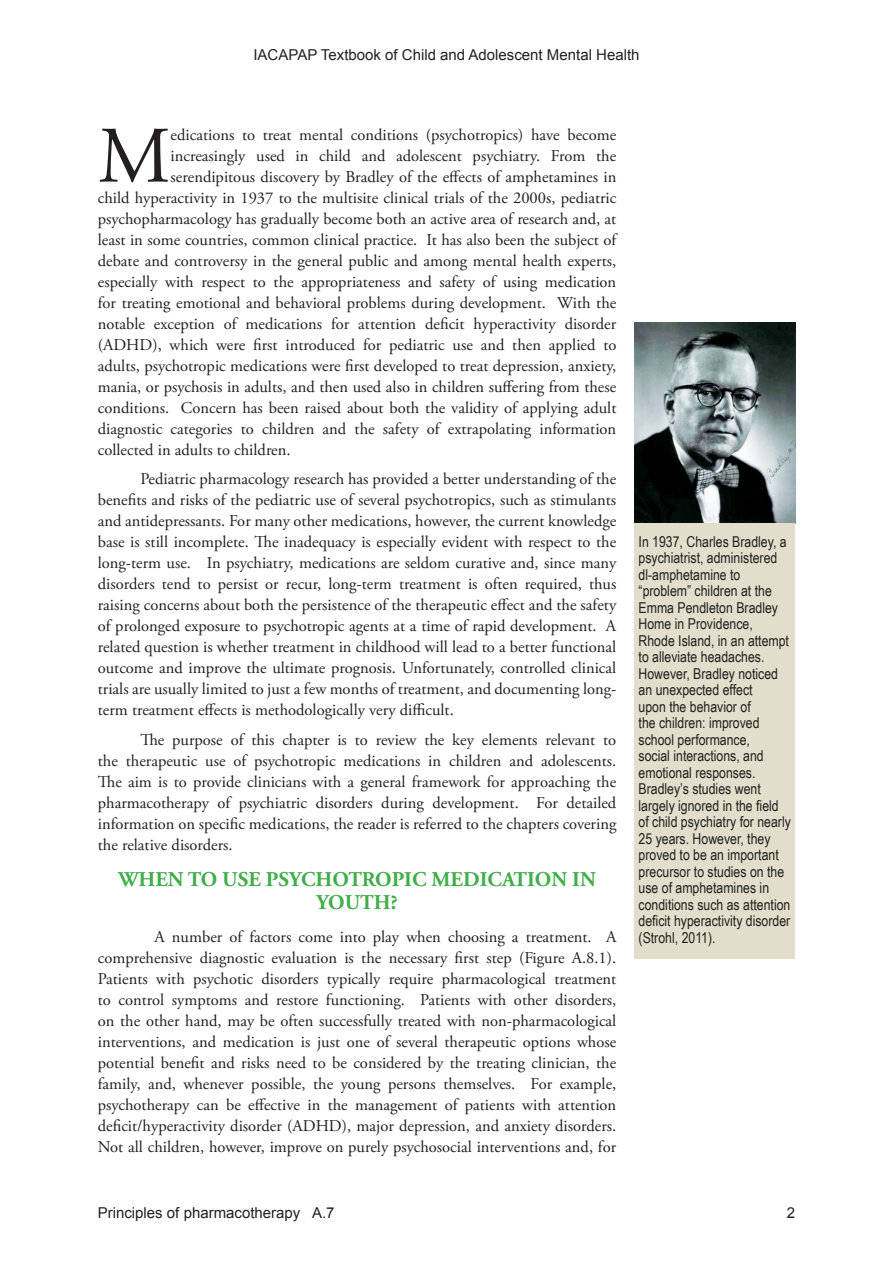
<style>
.page{position:relative;width:893px;height:1263px;background:#fff}
.page>*{position:absolute;margin:0;border:0;box-sizing:border-box;transform-origin:0 0}
.t1{font:79.8px "Adobe Garamond Pro";color:#231f20}
.t2{font:700 21px/23.1px "Adobe Garamond Pro";color:#40ae49;text-align:center}
.t3{font:16.5px/21px "Adobe Garamond Pro";color:#231f20;text-align:justify}
.t4{font:15px/16.5px "Arial Narrow";color:#231f20}
.t5{font:15px "Arial";color:#231f20}
</style>
<div class="page">
<img style="left:635px;top:323px;width:160px;height:201px">
<div style="left:634px;top:524px;width:161px;height:435px;background:#e3decc"></div>
<p class="t5" style="left:253px;top:45px;width:388px">IACAPAP Textbook of Child and Adolescent Mental Health</p>
<h1 class="t1" style="left:98px;top:108px;width:74px">M</h1>
<p class="t3" style="left:171px;top:124px;width:447px">edications to treat mental conditions (psychotropics) have become</p>
<p class="t3" style="left:171px;top:145px;width:447px">increasingly used in child and adolescent psychiatry. From the</p>
<p class="t3" style="left:171px;top:166px;width:447px">serendipitous discovery by Bradley of the effects of amphetamines in</p>
<p class="t3" style="left:98px;top:187px;width:520px">child hyperactivity in 1937 to the multisite clinical trials of the 2000s, pediatric</p>
<p class="t3" style="left:98px;top:208px;width:520px">psychopharmacology has gradually become both an active area of research and, at</p>
<p class="t3" style="left:98px;top:229px;width:520px">least in some countries, common clinical practice. It has also been the subject of</p>
<p class="t3" style="left:98px;top:250px;width:520px">debate and controversy in the general public and among mental health experts,</p>
<p class="t3" style="left:98px;top:271px;width:520px">especially with respect to the appropriateness and safety of using medication</p>
<p class="t3" style="left:98px;top:292px;width:520px">for treating emotional and behavioral problems during development. With the</p>
<p class="t3" style="left:98px;top:313px;width:520px">notable exception of medications for attention deficit hyperactivity disorder</p>
<p class="t3" style="left:98px;top:334px;width:520px">(ADHD), which were first introduced for pediatric use and then applied to</p>
<p class="t3" style="left:98px;top:355px;width:520px">adults, psychotropic medications were first developed to treat depression, anxiety,</p>
<p class="t3" style="left:98px;top:376px;width:520px">mania, or psychosis in adults, and then used also in children suffering from these</p>
<p class="t3" style="left:98px;top:397px;width:520px">conditions. Concern has been raised about both the validity of applying adult</p>
<p class="t3" style="left:98px;top:418px;width:520px">diagnostic categories to children and the safety of extrapolating information</p>
<p class="t3" style="left:98px;top:439px;width:194px">collected in adults to children.</p>
<p class="t3" style="left:98px;top:469px;width:520px;text-indent:43px">Pediatric pharmacology research has provided a better understanding of the benefits and risks of the pediatric use of several psychotropics, such as stimulants and antidepressants. For many other medications, however, the current knowledge base is still incomplete. The inadequacy is especially evident with respect to the long-term use. In psychiatry, medications are seldom curative and, since many disorders tend to persist or recur, long-term treatment is often required, thus raising concerns about both the persistence of the therapeutic effect and the safety of prolonged exposure to psychotropic agents at a time of rapid development. A related question is whether treatment in childhood will lead to a better functional outcome and improve the ultimate prognosis. Unfortunately, controlled clinical trials are usually limited to just a few months of treatment, and documenting long&shy;term treatment effects is methodologically very difficult.</p>
<p class="t3" style="left:98px;top:729px;width:520px;text-indent:43px">The purpose of this chapter is to review the key elements relevant to the therapeutic use of psychotropic medications in children and adolescents.<br>The aim is to provide clinicians with a general framework for approaching the pharmacotherapy of psychiatric disorders during development. For detailed information on specific medications, the reader is referred to the chapters covering the relative disorders.</p>
<p class="t2" style="left:118px;top:868px;width:479px">WHEN TO USE PSYCHOTROPIC MEDICATION IN<br>YOUTH?</p>
<p class="t3" style="left:98px;top:927px;width:520px;text-indent:57px">A number of factors come into play when choosing a treatment. A comprehensive diagnostic evaluation is the necessary first step (Figure A.8.1).<br>Patients with psychotic disorders typically require pharmacological treatment to control symptoms and restore functioning. Patients with other disorders, on the other hand, may be often successfully treated with non-pharmacological interventions, and medication is just one of several therapeutic options whose potential benefit and risks need to be considered by the treating clinician, the family, and, whenever possible, the young persons themselves. For example, psychotherapy can be effective in the management of patients with attention deficit/hyperactivity disorder (ADHD), major depression, and anxiety disorders.<br>Not all children, however, improve on purely psychosocial interventions and, for</p>
<p class="t4" style="left:639px;top:533px;width:154px">In 1937, Charles Bradley, a psychiatrist, administered dl-amphetamine to “problem” children at the<br>Emma Pendleton Bradley<br>Home in Providence,<br>Rhode Island, in an attempt to alleviate headaches.<br>However, Bradley noticed an unexpected effect<br>upon the behavior of<br>the children: improved school performance,<br>social interactions, and emotional responses.<br>Bradley’s studies went largely ignored in the field of child psychiatry for nearly<br>25 years. However, they proved to be an important precursor to studies on the use of amphetamines in conditions such as attention deficit hyperactivity disorder (Strohl, 2011).</p>
<p class="t5" style="left:98px;top:1203px;width:238px">Principles of pharmacotherapy A.7</p>
<p class="t5" style="left:787px;top:1203px;width:10px">2</p>
</div>
